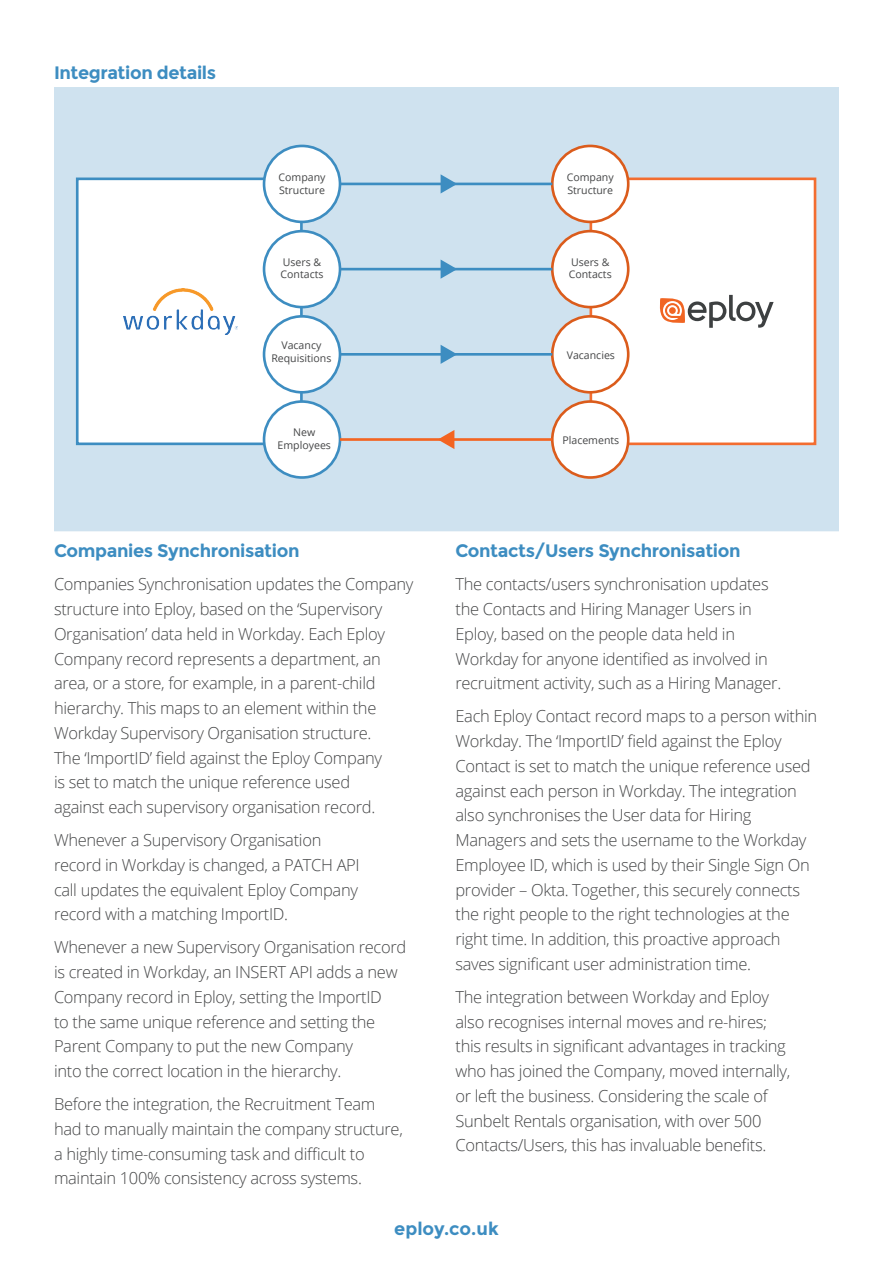
<style>
.page{position:relative;width:893px;height:1263px;background:#fff}
.page>*{position:absolute;margin:0;border:0;box-sizing:border-box;transform-origin:0 0}
.General_content{font:700 18px "Montserrat";letter-spacing:-.02em;color:#3d8dc1}
.General_content-2{font:700 18px "Montserrat";color:#3d8dc1}
.General_content-3{font:300 16.5px/24.8px "Open Sans";letter-spacing:-.02em;color:#454647}
.t1{font:10.5px/12.8px "Open Sans";color:#454647}
</style>
<div class="page">
<div style="left:55px;top:88px;width:784px;height:443px;background:#cfe2ef"></div>
<div style="left:77px;top:179px;width:224px;height:265px;background:#fff"></div>
<div style="left:76px;top:178px;width:227px;height:267px;border:3px solid #3d8dc1"></div>
<div style="left:591px;top:179px;width:224px;height:265px;background:#fff"></div>
<div style="left:589px;top:178px;width:227px;height:267px;border:3px solid #f36d30"></div>
<div style="left:264px;top:146px;width:76px;height:76px;background:#fff;border-radius:50%"></div>
<div style="left:263px;top:145px;width:78px;height:78px;border:3px solid #3d8dc1;border-radius:50%"></div>
<div style="left:264px;top:231px;width:76px;height:76px;background:#fff;border-radius:50%"></div>
<div style="left:263px;top:230px;width:78px;height:78px;border:3px solid #3d8dc1;border-radius:50%"></div>
<div style="left:264px;top:316px;width:76px;height:76px;background:#fff;border-radius:50%"></div>
<div style="left:263px;top:315px;width:78px;height:79px;border:3px solid #3d8dc1;border-radius:50%"></div>
<div style="left:264px;top:401px;width:76px;height:76px;background:#fff;border-radius:50%"></div>
<div style="left:263px;top:400px;width:78px;height:79px;border:3px solid #3d8dc1;border-radius:50%"></div>
<img style="left:124px;top:289px;width:113px;height:45px">
<div style="left:552px;top:146px;width:76px;height:76px;background:#fff;border-radius:50%"></div>
<div style="left:551px;top:145px;width:78px;height:78px;border:3px solid #db5c1c;border-radius:50%"></div>
<div style="left:552px;top:231px;width:76px;height:76px;background:#fff;border-radius:50%"></div>
<div style="left:551px;top:230px;width:78px;height:78px;border:3px solid #db5c1c;border-radius:50%"></div>
<div style="left:552px;top:316px;width:76px;height:76px;background:#fff;border-radius:50%"></div>
<div style="left:551px;top:315px;width:78px;height:79px;border:3px solid #db5c1c;border-radius:50%"></div>
<div style="left:552px;top:401px;width:76px;height:76px;background:#fff;border-radius:50%"></div>
<div style="left:551px;top:400px;width:78px;height:79px;border:3px solid #db5c1c;border-radius:50%"></div>
<svg style="left:660px;top:295px;width:114px;height:33px"></svg>
<hr style="left:340px;top:183px;width:212px;height:2px;background:#3d8dc1">
<hr style="left:340px;top:268px;width:212px;height:2px;background:#3d8dc1">
<hr style="left:340px;top:353px;width:212px;height:3px;background:#3d8dc1">
<hr style="left:340px;top:438px;width:212px;height:3px;background:#f36421">
<svg style="left:438px;top:430px;width:16px;height:19px"></svg>
<svg style="left:441px;top:345px;width:16px;height:19px"></svg>
<svg style="left:441px;top:260px;width:16px;height:19px"></svg>
<svg style="left:441px;top:174px;width:16px;height:19px"></svg>
<p class="General_content" style="left:54px;top:62px;width:164px">Integration details</p>
<p class="t1" style="left:278px;top:171px;width:49px">Company<br>Structure</p>
<p class="t1" style="left:281px;top:255px;width:44px">Users &amp;<br>Contacts</p>
<p class="t1" style="left:271px;top:338px;width:62px;text-align:center">Vacancy<br>Requisitions</p>
<p class="t1" style="left:278px;top:425px;width:55px;text-align:center">New<br>Employees</p>
<p class="General_content" style="left:54px;top:540px;width:247px">Companies Synchronisation</p>
<p class="General_content-3" style="left:54px;top:571px;width:361px">Companies Synchronisation updates the Company structure into Eploy, based on the ‘Supervisory Organisation’ data held in Workday. Each Eploy Company record represents a department, an area, or a store, for example, in a parent-child hierarchy. This maps to an element within the Workday Supervisory Organisation structure.<br>The ‘ImportID’ field against the Eploy Company<br>is set to match the unique reference used<br>against each supervisory organisation record.</p>
<p class="General_content-3" style="left:54px;top:827px;width:307px">Whenever a Supervisory Organisation record in Workday is changed, a PATCH API call updates the equivalent Eploy Company record with a matching ImportID.</p>
<p class="General_content-3" style="left:54px;top:934px;width:354px">Whenever a new Supervisory Organisation record is created in Workday, an INSERT API adds a new Company record in Eploy, setting the ImportID<br>to the same unique reference and setting the Parent Company to put the new Company<br>into the correct location in the hierarchy.</p>
<p class="General_content-3" style="left:54px;top:1091px;width:350px">Before the integration, the Recruitment Team had to manually maintain the company structure, a highly time-consuming task and difficult to maintain 100% consistency across systems.</p>
<p class="t1" style="left:567px;top:171px;width:49px">Company<br>Structure</p>
<p class="t1" style="left:569px;top:255px;width:44px">Users &amp;<br>Contacts</p>
<p class="t1" style="left:567px;top:348px;width:50px">Vacancies</p>
<p class="t1" style="left:562px;top:433px;width:58px">Placements</p>
<p class="General_content" style="left:455px;top:540px;width:287px">Contacts/Users Synchronisation</p>
<p class="General_content-3" style="left:455px;top:571px;width:327px">The contacts/users synchronisation updates the Contacts and Hiring Manager Users in Eploy, based on the people data held in Workday for anyone identified as involved in recruitment activity, such as a Hiring Manager.</p>
<p class="General_content-3" style="left:455px;top:703px;width:363px">Each Eploy Contact record maps to a person within Workday. The ‘ImportID’ field against the Eploy Contact is set to match the unique reference used against each person in Workday. The integration also synchronises the User data for Hiring Managers and sets the username to the Workday Employee ID, which is used by their Single Sign On provider – Okta. Together, this securely connects the right people to the right technologies at the right time. In addition, this proactive approach saves significant user administration time.</p>
<p class="General_content-3" style="left:455px;top:984px;width:336px">The integration between Workday and Eploy also recognises internal moves and re-hires; this results in significant advantages in tracking who has joined the Company, moved internally, or left the business. Considering the scale of Sunbelt Rentals organisation, with over 500<br>Contacts/Users, this has invaluable benefits.</p>
<p class="General_content-2" style="left:394px;top:1218px;width:106px">eploy.co.uk</p>
</div>
